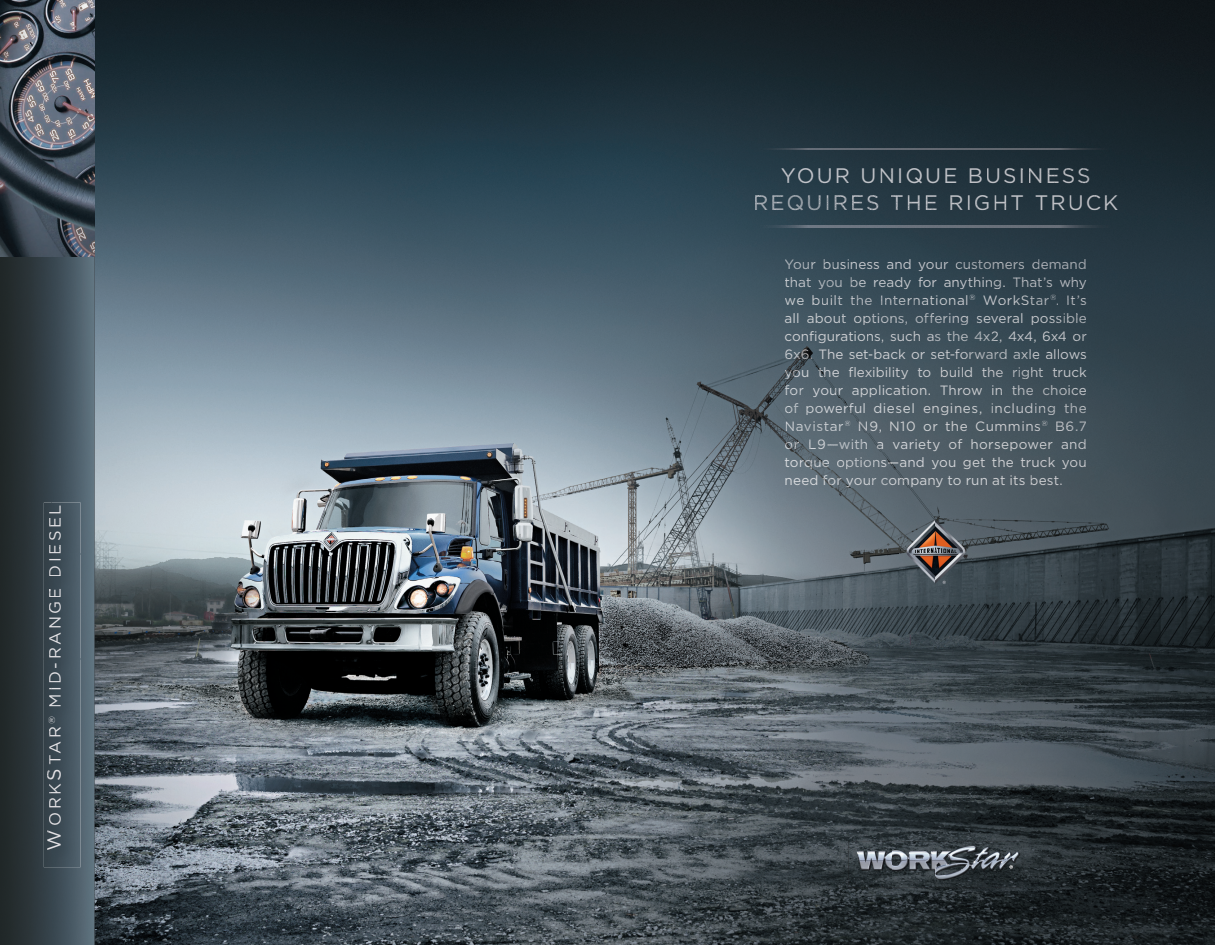
<style>
.page{position:relative;width:1215px;height:945px;background:#fff}
.page>*{position:absolute;margin:0;border:0;box-sizing:border-box;transform-origin:0 0}
.t1{font:21px/27px "Gotham";letter-spacing:.1em;color:#bfc1c6;text-align:center}
.t2{font:16.5px "Gotham";letter-spacing:.15em;color:#e3e1e4}
.t3{font:13.5px/18px "Gotham";letter-spacing:.01em;color:#cbccd0;text-align:justify}
.s1{font-size:19.5px}
.s2{color:#e0dee1}
.s3{color:#c1c3c9}
.s4{color:#c0c2c8}
.s5{color:#c0c2c7}
.s6{color:#bfc0c5}
.s7{color:#bebfc4}
.s8{color:#bebfc3}
.s9{color:#bdbec3}
.s10{color:#c2c5cc}
.s11{color:#c2c4ca}
.s12{color:#c2c4c9}
.s13{color:#c2c3c9}
.s14{color:#c7cacf}
.s15{color:#c6c9ce}
.s16{color:#c6c8cd}
.s17{color:#c5c7cd}
.s18{color:#c4c6cc}
.s19{color:#c3c4c9}
.s20{color:#c3c6cb}
.s21{color:#c9ccd1}
.s22{color:#c9cbd0}
.s23{color:#c6c9cd}
.s24{color:#c6c7cc}
.s25{color:#c5c7cc}
.s26{color:#c3c6ca}
.s27{color:#c1c3c8}
.s28{color:#cbced1}
.s29{color:#caccd0}
.s30{color:#c8cacf}
.s31{color:#cbced2}
.s32{color:#cbcdd1}
.s33{color:#cacbd0}
.s34{color:#c7c9cd}
.s35{color:#c5c7cb}
.s36{color:#c4c6ca}
.s37{color:#ced0d3}
.s38{color:#cdcfd3}
.s39{color:#ccced2}
.s40{color:#cdcfd2}
.s41{color:#c8cace}
.s42{color:#c6c8cc}
.s43{color:#ced0d4}
.s44{color:#cecfd3}
.s45{color:#cccdd1}
.s46{color:#cacbcf}
.s47{color:#c7c8cc}
.s48{color:#d1d3d8}
.s49{color:#d1d4d8}
.s50{color:#cecfd2}
.s51{color:#cccdd0}
.s52{color:#bfbdbf}
.s53{color:#d1d5d9}
.s54{color:#cfd2d7}
.s55{color:#cfd2d6}
.s56{color:#c9cace}
.s57{color:#d3d7db}
.s58{color:#d2d5d9}
.s59{color:#d0d3d6}
.s60{color:#ccced1}
.s61{color:#c9cacd}
.s62{color:#d3d6da}
.s63{color:#d2d4d8}
.s64{color:#cfd1d3}
.s65{color:#cdced1}
.s66{color:#c2bfc0}
.s67{color:#d5d8dc}
.s68{color:#d4d6da}
.s69{color:#ced0d2}
.s70{color:#d8dade}
.s71{color:#d7d9dd}
.s72{color:#d2d4d7}
.s73{color:#cfd0d3}
.s74{color:#cdcdd1}
.s75{color:#d9dcdf}
.s76{color:#d7d9dc}
.s77{color:#d6d8dc}
.s78{color:#d1d3d6}
.s79{color:#d0d2d6}
.s80{color:#cfd0d2}
</style>
<div class="page">
<img style="left:0;top:0;width:1215px;height:945px">
<svg style="left:0;top:0;width:94px;height:256px;background:#505762"></svg>
<img style="left:44px;top:659px;width:37px;height:208px">
<img style="left:44px;top:503px;width:7px;height:156px">
<img style="left:51px;top:503px;width:30px;height:51px">
<img style="left:61px;top:554px;width:20px;height:105px">
<img style="left:47px;top:830px;width:14px;height:20px">
<img style="left:49px;top:784px;width:12px;height:41px">
<img style="left:47px;top:769px;width:14px;height:11px">
<img style="left:49px;top:727px;width:12px;height:38px">
<svg style="left:48px;top:716px;width:7px;height:7px"></svg>
<div style="left:49px;top:505px;width:12px;height:201px;background:#384750"></div>
<img style="left:848px;top:841px;width:175px;height:47px">
<svg style="left:1010px;top:865px;width:3px;height:4px"></svg>
<img style="left:781px;top:168px;width:310px;height:15px">
<img style="left:755px;top:195px;width:363px;height:15px">
<img style="left:754px;top:226px;width:360px;height:1px">
<img style="left:754px;top:148px;width:360px;height:2px">
<img style="left:785px;top:259px;width:302px;height:12px">
<img style="left:785px;top:277px;width:302px;height:12px">
<div style="left:785px;top:295px;width:183px;height:10px;background:#394d58"></div>
<svg style="left:970px;top:295px;width:5px;height:5px"></svg>
<img style="left:976px;top:295px;width:73px;height:10px">
<svg style="left:1050px;top:295px;width:6px;height:5px"></svg>
<img style="left:1057px;top:295px;width:30px;height:10px">
<img style="left:785px;top:313px;width:302px;height:12px">
<img style="left:785px;top:331px;width:302px;height:12px">
<img style="left:785px;top:349px;width:302px;height:10px">
<img style="left:785px;top:367px;width:302px;height:12px">
<img style="left:785px;top:385px;width:302px;height:12px">
<img style="left:785px;top:403px;width:301px;height:12px">
<img style="left:786px;top:421px;width:57px;height:10px">
<svg style="left:845px;top:421px;width:5px;height:5px"></svg>
<img style="left:851px;top:421px;width:189px;height:11px">
<svg style="left:1042px;top:421px;width:6px;height:5px"></svg>
<img style="left:1048px;top:421px;width:39px;height:10px">
<img style="left:785px;top:439px;width:302px;height:12px">
<img style="left:785px;top:457px;width:302px;height:12px">
<img style="left:786px;top:475px;width:276px;height:12px">
<img style="left:899px;top:520px;width:73px;height:68px">
<p class="t2" style="left:49px;top:850px;width:347px;rotate:-90deg"><span class="s1">W</span>ORK<span class="s1">S</span>TAR<sup>®</sup> MID-RA<span class="s2">NG</span>E DIESEL</p>
<h1 class="t1" style="left:753px;top:163px;width:367px"><span class="s3">YOU</span><span class="s4">R</span> <span class="s5">U</span>N<span class="s6">I</span><span class="s5">Q</span>UE <span class="s6">B</span><span class="s7">USI</span><span class="s8">NE</span><span class="s9">SS<br></span><span class="s10">R</span><span class="s11">EQU</span><span class="s12">I</span><span class="s3">RE</span><span class="s13">S</span> <span class="s4">T</span><span class="s13">H</span><span class="s5">E</span> RIGHT <span class="s6">TRUC</span><span class="s7">K</span></h1>
<p class="t3" style="left:785px;top:256px;width:304px"><span class="s14">Your</span> <span class="s15">busin</span><span class="s16">ess</span> <span class="s17">an</span><span class="s18">d your</span> <span class="s19">c</span><span class="s20">us</span><span class="s19">tome</span><span class="s3">rs d</span><span class="s13">eman</span><span class="s5">d </span><span class="s21">th</span><span class="s22">at y</span><span class="s14">ou b</span><span class="s15">e re</span><span class="s23">ady</span> <span class="s16">fo</span><span class="s24">r</span> <span class="s25">an</span><span class="s18">yt</span><span class="s19">hi</span><span class="s20">ng</span><span class="s26">.</span> <span class="s3">Th</span><span class="s19">at</span><span class="s27">’s</span> <span class="s19">w</span><span class="s13">hy </span><span class="s28">we</span> <span class="s29">bui</span><span class="s22">lt</span> <span class="s30">t</span><span class="s22">he</span> <span class="s30">Int</span><span class="s23">er</span><span class="s15">na</span><span class="s23">tion</span><span class="s16">al</span><sup>®</sup> <span class="s25">Wor</span><span class="s19">kS</span><span class="s26">tar</span><sup>®</sup><span class="s26">.</span> <span class="s19">It’s </span><span class="s31">al</span><span class="s28">l ab</span><span class="s32">ou</span><span class="s29">t op</span><span class="s33">ti</span><span class="s22">on</span><span class="s30">s, offerin</span><span class="s34">g</span> <span class="s23">se</span><span class="s16">ve</span><span class="s35">ral poss</span><span class="s36">ib</span><span class="s19">le </span><span class="s37">co</span><span class="s38">nfi</span><span class="s39">g</span><span class="s40">ur</span><span class="s28">atio</span><span class="s32">ns,</span> <span class="s29">such</span> <span class="s33">as</span> <span class="s22">th</span><span class="s41">e</span> <span class="s34">4x2,</span> <span class="s23">4</span><span class="s16">x4</span><span class="s42">,</span> <span class="s35">6x4 or </span><span class="s43">6x6. T</span><span class="s44">he</span> <span class="s40">set-b</span><span class="s39">ac</span><span class="s45">k</span> <span class="s32">or</span> <span class="s29">set</span><span class="s46">-forwa</span><span class="s41">rd</span> <span class="s34">axle</span> <span class="s47">al</span><span class="s24">lo</span><span class="s35">ws </span><span class="s48">yo</span><span class="s49">u</span> <span class="s43">the</span> <span class="s37">fl</span><span class="s50">ex</span><span class="s40">ibil</span><span class="s45">it</span><span class="s40">y</span> <span class="s39">to</span> <span class="s51">b</span>ui<span class="s29">ld t</span><span class="s46">he</span> <span class="s41">right</span> <span class="s34">tru</span><span class="s47">ck </span><span class="s52">f</span><span class="s53">o</span><span class="s49">r</span> <span class="s48">yo</span><span class="s54">ur</span> <span class="s55">a</span><span class="s37">pp</span><span class="s43">li</span><span class="s44">ca</span><span class="s40">tion</span><span class="s50">.</span> <span class="s39">Th</span><span class="s45">ro</span><span class="s51">w</span> in <span class="s29">t</span><span class="s46">he</span> <span class="s56">c</span><span class="s46">ho</span><span class="s34">ice </span><span class="s57">of</span> <span class="s58">p</span><span class="s49">ow</span><span class="s48">erfu</span><span class="s55">l di</span><span class="s59">esel</span> <span class="s51">e</span><span class="s50">ngin</span><span class="s60">es</span><span class="s40">,</span> <span class="s51">in</span>clud<span class="s46">ing th</span><span class="s61">e </span><span class="s58">Na</span><span class="s62">vi</span><span class="s58">star</span><sup>®</sup> <span class="s63">N</span><span class="s59">9,</span> <span class="s37">N</span><span class="s64">10</span> <span class="s59">o</span><span class="s37">r</span> <span class="s50">the</span> <span class="s65">Cu</span><span class="s51">mm</span>ins<sup>®</sup> B6.<span class="s46">7 </span><span class="s66">or</span> <span class="s67">L</span><span class="s68">9—</span><span class="s62">wi</span><span class="s58">th</span> <span class="s63">a</span> <span class="s59">v</span><span class="s48">ar</span><span class="s59">ie</span><span class="s37">ty</span> <span class="s50">o</span><span class="s37">f ho</span><span class="s69">rs</span><span class="s65">ep</span><span class="s51">ower</span> and <span class="s70">to</span><span class="s71">rq</span><span class="s67">ue</span> <span class="s68">opt</span><span class="s58">ions</span><span class="s72">—a</span><span class="s48">nd</span> <span class="s59">y</span><span class="s63">ou</span> <span class="s73">get</span> <span class="s69">t</span><span class="s50">he t</span><span class="s74">ruck</span> <span class="s51">y</span>ou <span class="s75">ne</span><span class="s76">ed f</span><span class="s77">or</span> <span class="s67">y</span><span class="s68">our</span> <span class="s58">co</span><span class="s72">mp</span><span class="s78">an</span><span class="s59">y to r</span><span class="s79">un</span> <span class="s80">a</span><span class="s50">t</span> <span class="s80">it</span><span class="s50">s be</span><span class="s74">st.</span></p>
</div>
